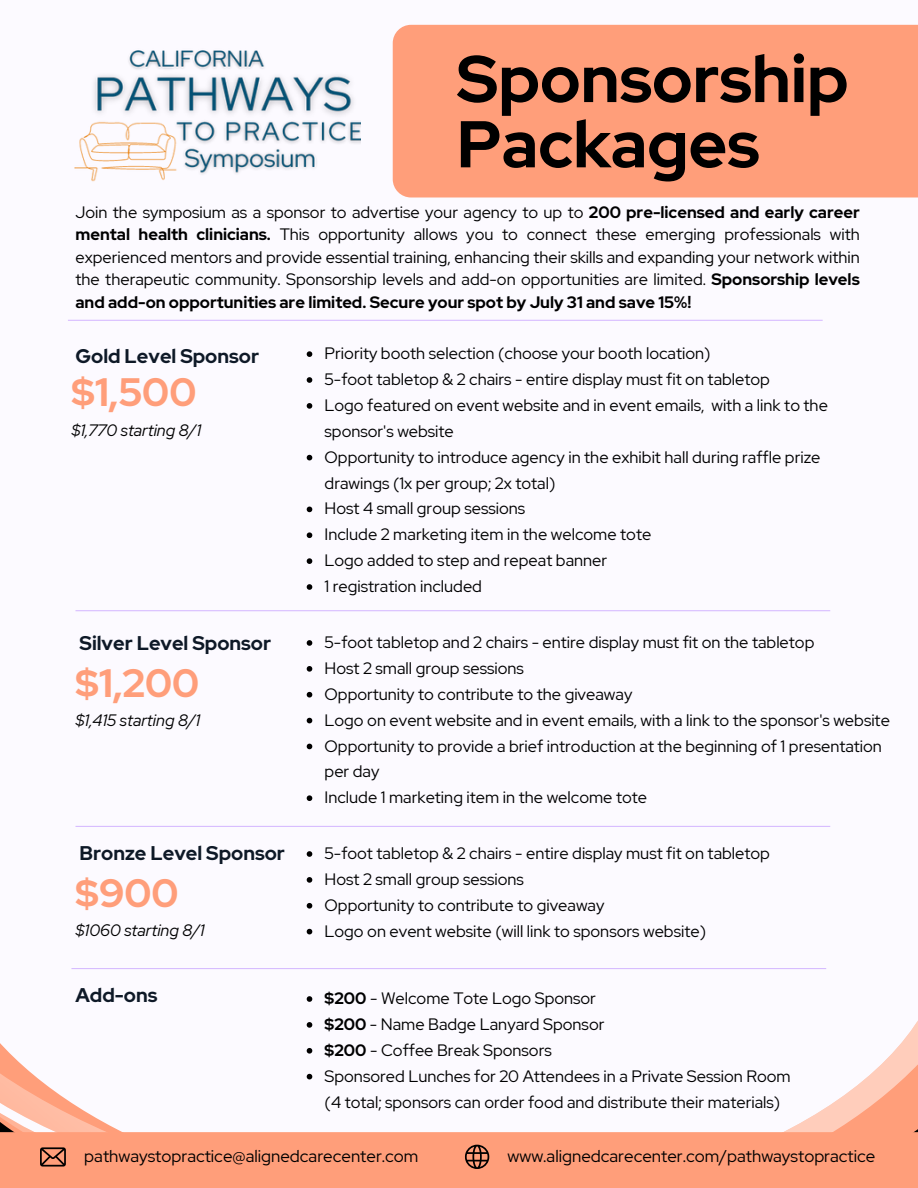
<style>
.page{position:relative;width:918px;height:1188px;background:#fcfaff}
.page>*{position:absolute;margin:0;border:0;box-sizing:border-box;transform-origin:0 0}
.t1{font:700 65.85px/65.2px "Red Hat Display";color:#000}
.t2{font:700 39.45px "Red Hat Display";color:#ff9e7a}
.t3{font:700 19.8px "Red Hat Display";color:#0e1927}
.t4{font:16.95px "Red Hat Display";color:#000}
.t5{font:16.5px/25.8px "Red Hat Display";color:#000}
.t6{font:italic 16.5px "Red Hat Display";color:#000}
.s1{font-weight:700}
</style>
<div class="page">
<svg style="left:784px;top:1021px;width:134px;height:111px"></svg>
<svg style="left:0;top:1043px;width:313px;height:89px"></svg>
<svg style="left:307px;top:640px;width:5px;height:6px"></svg>
<svg style="left:307px;top:666px;width:5px;height:6px"></svg>
<svg style="left:307px;top:692px;width:5px;height:6px"></svg>
<svg style="left:307px;top:718px;width:5px;height:5px"></svg>
<svg style="left:307px;top:744px;width:5px;height:5px"></svg>
<svg style="left:307px;top:795px;width:5px;height:6px"></svg>
<img style="left:74px;top:50px;width:286px;height:132px">
<hr style="left:71px;top:968px;width:755px;height:1px;background:#a160ff">
<div style="left:393px;top:25px;width:525px;height:172px;background:#ff9e7a"></div>
<hr style="left:76px;top:826px;width:754px;height:1px;background:#a160ff">
<hr style="left:76px;top:610px;width:754px;height:1px;background:#a160ff">
<hr style="left:68px;top:320px;width:755px;height:1px;background:#a160ff">
<div style="left:0;top:1132px;width:918px;height:56px;background:#ff9e7a"></div>
<div style="left:410px;top:1145px;width:508px;height:43px;background:#ff9e7a"></div>
<svg style="left:40px;top:1147px;width:26px;height:20px"></svg>
<svg style="left:307px;top:351px;width:5px;height:6px"></svg>
<svg style="left:307px;top:377px;width:5px;height:6px"></svg>
<svg style="left:307px;top:403px;width:5px;height:6px"></svg>
<svg style="left:307px;top:455px;width:5px;height:5px"></svg>
<svg style="left:307px;top:507px;width:5px;height:5px"></svg>
<svg style="left:307px;top:532px;width:5px;height:6px"></svg>
<svg style="left:307px;top:558px;width:5px;height:6px"></svg>
<svg style="left:307px;top:584px;width:5px;height:6px"></svg>
<svg style="left:307px;top:851px;width:5px;height:6px"></svg>
<svg style="left:307px;top:877px;width:5px;height:6px"></svg>
<svg style="left:307px;top:903px;width:5px;height:6px"></svg>
<svg style="left:307px;top:929px;width:5px;height:5px"></svg>
<svg style="left:307px;top:996px;width:5px;height:6px"></svg>
<svg style="left:307px;top:1022px;width:5px;height:6px"></svg>
<svg style="left:307px;top:1048px;width:5px;height:6px"></svg>
<svg style="left:307px;top:1074px;width:5px;height:5px"></svg>
<p class="t1" style="left:457px;top:46px;width:393px">Sponsorship<br>Packages</p>
<p class="t5" style="left:76px;top:201px;width:786px;line-height:22.5px;text-align:justify">Join the symposium as a sponsor to advertise your agency to up to <span class="s1">200 pre-licensed and early career mental health clinicians.</span> This opportunity allows you to connect these emerging professionals with experienced mentors and provide essential training, enhancing their skills and expanding your network within the therapeutic community. Sponsorship levels and add-on opportunities are limited. <span class="s1">Sponsorship levels and add-on opportunities are limited. Secure your spot by July 31 and save 15%!</span></p>
<p class="t3" style="left:76px;top:343px;width:185px">Gold Level Sponsor</p>
<p class="t2" style="left:71px;top:366px;width:126px">$1,500</p>
<p class="t6" style="left:71px;top:419px;width:131px">$1,770 starting 8/1</p>
<p class="t5" style="left:325px;top:340px;width:388px">Priority booth selection (choose your booth location)</p>
<p class="t5" style="left:325px;top:366px;width:447px">5-foot tabletop &amp; 2 chairs - entire display must fit on tabletop</p>
<h2 class="t5" style="left:325px;top:392px;width:505px">Logo featured on event website and in event emails, with a link to the sponsor's website</h2>
<p class="t5" style="left:325px;top:444px;width:498px">Opportunity to introduce agency in the exhibit hall during raffle prize drawings (1x per group; 2x total)</p>
<p class="t5" style="left:325px;top:496px;width:202px">Host 4 small group sessions</p>
<p class="t5" style="left:325px;top:522px;width:328px">Include 2 marketing item in the welcome tote</p>
<p class="t5" style="left:325px;top:547px;width:284px">Logo added to step and repeat banner</p>
<p class="t5" style="left:325px;top:573px;width:159px">1 registration included</p>
<p class="t3" style="left:80px;top:630px;width:193px">Silver Level Sponsor</p>
<p class="t2" style="left:76px;top:657px;width:125px">$1,200</p>
<p class="t6" style="left:76px;top:709px;width:126px">$1,415 starting 8/1</p>
<p class="t5" style="left:325px;top:629px;width:491px">5-foot tabletop and 2 chairs - entire display must fit on the tabletop</p>
<p class="t5" style="left:325px;top:655px;width:201px">Host 2 small group sessions</p>
<h1 class="t5" style="left:325px;top:681px;width:309px">Opportunity to contribute to the giveaway</h1>
<p class="t5" style="left:325px;top:707px;width:567px">Logo on event website and in event emails, with a link to the sponsor's website</p>
<h2 class="t5" style="left:325px;top:733px;width:559px">Opportunity to provide a brief introduction at the beginning of 1 presentation per day</h2>
<p class="t5" style="left:325px;top:784px;width:324px">Include 1 marketing item in the welcome tote</p>
<h2 class="t3" style="left:80px;top:840px;width:207px">Bronze Level Sponsor</h2>
<p class="t2" style="left:76px;top:867px;width:104px">$900</p>
<p class="t6" style="left:76px;top:919px;width:131px">$1060 starting 8/1</p>
<p class="t5" style="left:325px;top:840px;width:447px">5-foot tabletop &amp; 2 chairs - entire display must fit on tabletop</p>
<p class="t5" style="left:325px;top:866px;width:201px">Host 2 small group sessions</p>
<p class="t5" style="left:325px;top:892px;width:281px">Opportunity to contribute to giveaway</p>
<p class="t5" style="left:325px;top:918px;width:383px">Logo on event website (will link to sponsors website)</p>
<h2 class="t3" style="left:76px;top:982px;width:84px">Add-ons</h2>
<p class="t5" style="left:325px;top:985px;width:273px"><span class="s1">$200</span> - Welcome Tote Logo Sponsor</p>
<p class="t5" style="left:325px;top:1011px;width:281px"><span class="s1">$200</span> - Name Badge Lanyard Sponsor</p>
<p class="t5" style="left:325px;top:1037px;width:229px"><span class="s1">$200</span> - Coffee Break Sponsors</p>
<p class="t5" style="left:325px;top:1063px;width:468px">Sponsored Lunches for 20 Attendees in a Private Session Room (4 total; sponsors can order food and distribute their materials)</p>
<p class="t4" style="left:84px;top:1145px;width:336px">pathwaystopractice@alignedcarecenter.com</p>
<p class="t4" style="left:508px;top:1145px;width:369px">www.alignedcarecenter.com/pathwaystopractice</p>
</div>
